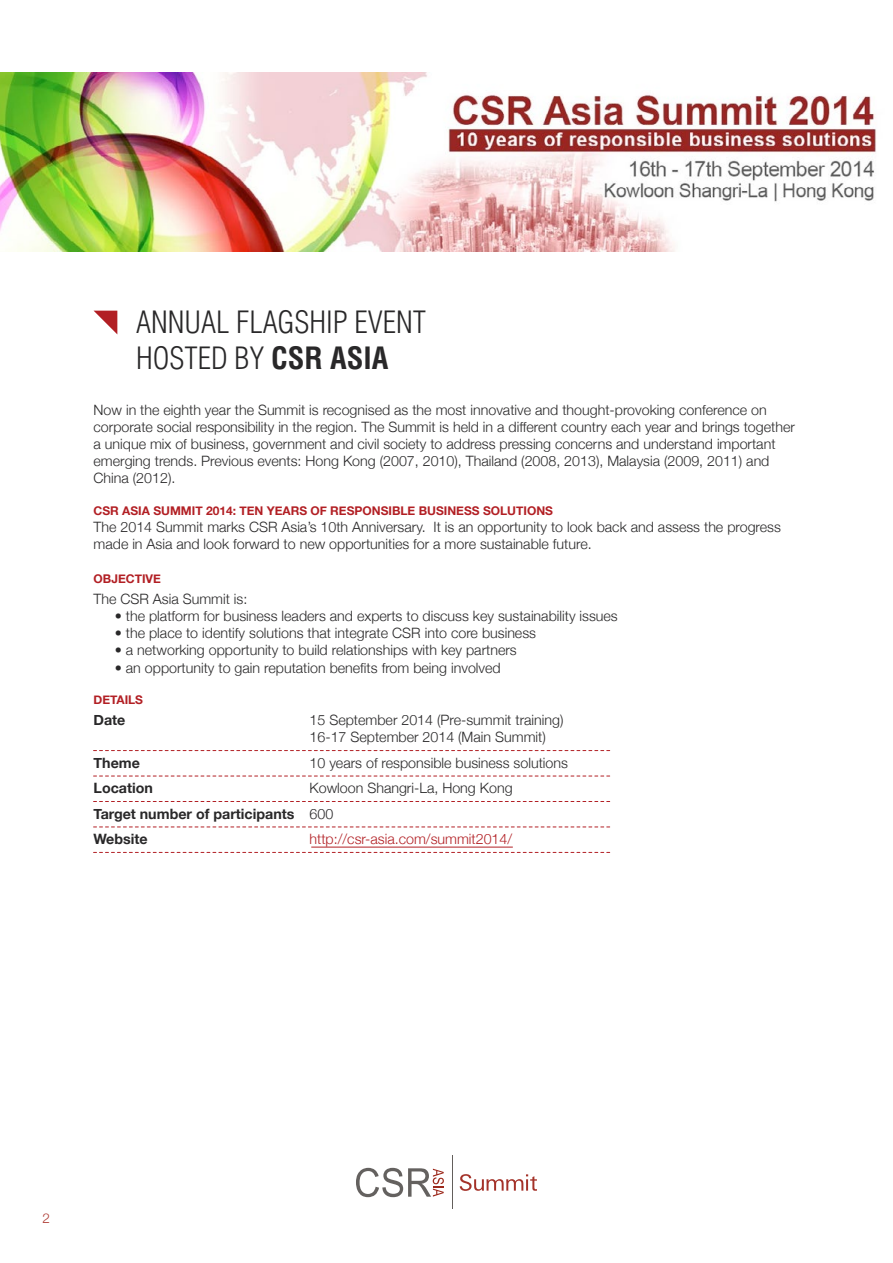
<style>
.page{position:relative;width:893px;height:1263px;background:#fff}
.page>*{position:absolute;margin:0;border:0;box-sizing:border-box;transform-origin:0 0}
.t1{font:300 condensed 30px "Helvetica";color:#292829}
.t2{font:700 condensed 30px "Helvetica";color:#292829}
.t3{font:300 14.25px/17.1px "Helvetica Neue";color:#292829}
.t4{font:700 14.25px/25.5px "Helvetica Neue";color:#292829}
.t5{font:300 14.25px "Helvetica Neue";color:#b21f24}
.t6{font:300 13.5px "Helvetica Neue";color:#ae3a33}
.t7{font:700 12px "Helvetica Neue";color:#b21f24}
.s1{font-weight:300}
</style>
<div class="page">
<svg style="left:94px;top:311px;width:23px;height:23px"></svg>
<svg style="left:94px;top:750px;width:516px;height:1px"></svg>
<svg style="left:94px;top:852px;width:516px;height:1px"></svg>
<svg style="left:94px;top:776px;width:516px;height:1px"></svg>
<svg style="left:94px;top:801px;width:516px;height:1px"></svg>
<svg style="left:94px;top:826px;width:516px;height:1px"></svg>
<img style="left:0;top:72px;width:876px;height:179px">
<svg style="left:356px;top:1168px;width:88px;height:29px"></svg>
<hr style="left:453px;top:1156px;width:1px;height:53px;background:#635f5c">
<svg style="left:460px;top:1174px;width:77px;height:17px"></svg>
<hr style="left:311px;top:847px;width:202px;height:1px;background:#b21f24">
<h1 class="t1" style="left:136px;top:304px;width:32px">ANNUAL</h1>
<h1 class="t1" style="left:236px;top:304px;width:162px">FLAGSHIP EVENT</h1>
<h1 class="t1" style="left:136px;top:340px;width:32px">HOSTE</h1>
<h1 class="t2" style="left:211px;top:339px;width:179px"><span class="s1">D BY</span> CSR Asia</h1>
<p class="t3" style="left:94px;top:400px;width:703px">Now in the eighth year the Summit is recognised as the most innovative and thought-provoking conference on corporate social responsibility in the region. The Summit is held in a different country each year and brings together a unique mix of business, government and civil society to address pressing concerns and understand important emerging trends. Previous events: Hong Kong (2007, 2010), Thailand (2008, 2013), Malaysia (2009, 2011) and China (2012).</p>
<p class="t7" style="left:94px;top:501px;width:199px">CSR ASIA SUMMIT 2014: TEN YEARS</p>
<p class="t7" style="left:310px;top:501px;width:243px">OF RESPONSIBLE BUSINESS SOLUTIONS</p>
<p class="t3" style="left:94px;top:517px;width:689px">The 2014 Summit marks CSR Asia’s 10th Anniversary. It is an opportunity to look back and assess the progress made in Asia and look forward to new opportunities for a more sustainable future.</p>
<p class="t7" style="left:94px;top:569px;width:69px">OBJECTIVE</p>
<p class="t3" style="left:94px;top:590px;width:155px">The CSR Asia Summit is:</p>
<p class="t3" style="left:115px;top:607px;width:504px">• the platform for business leaders and experts to discuss key sustainability issues</p>
<p class="t3" style="left:115px;top:624px;width:423px">• the place to identify solutions that integrate CSR into core business</p>
<p class="t3" style="left:115px;top:641px;width:403px">• a networking opportunity to build relationships with key partners</p>
<p class="t3" style="left:115px;top:658px;width:387px">• an opportunity to gain reputation benefits from being involved</p>
<p class="t7" style="left:94px;top:690px;width:50px">DETAILS</p>
<p class="t4" style="left:94px;top:708px;width:33px">DATE</p>
<p class="t3" style="left:310px;top:711px;width:255px">15 September 2014 (Pre-summit training)<br>16-17 September 2014 (Main Summit)</p>
<p class="t4" style="left:94px;top:750px;width:48px">THEME</p>
<p class="t3" style="left:310px;top:753px;width:260px">10 years of responsible business solutions</p>
<p class="t4" style="left:94px;top:776px;width:61px">LOCATION</p>
<p class="t4" style="left:94px;top:776px;width:421px;text-indent:216px"><span class="s1">Kowloon Shangri-La, Hong Kong<br></span>TARGET NUMBER OF PARTICIPANTS <span class="s1">600<br></span>WEBSITE</p>
<p class="t5" style="left:310px;top:827px;width:204px">http://csr-asia.com/summit2014/</p>
<p class="t6" style="left:43px;top:1207px;width:9px">2</p>
</div>
